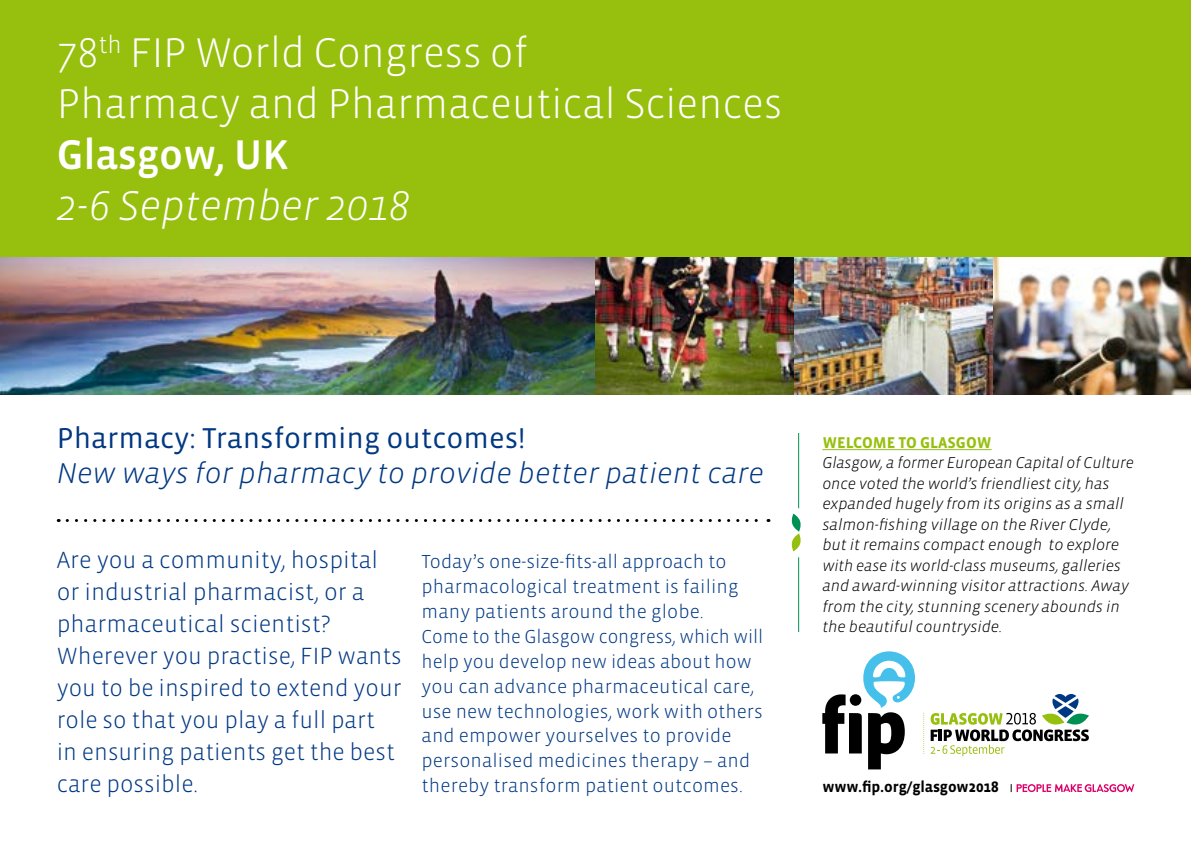
<style>
.page{position:relative;width:1191px;height:842px;background:#fff}
.page>*{position:absolute;margin:0;border:0;box-sizing:border-box;transform-origin:0 0}
.t1{font:300 42.4px/51px "Vista Sans OT";letter-spacing:-.005em;color:#fff}
.t2{font:italic 300 42.4px "Vista Sans OT";letter-spacing:-.005em;color:#fff}
.t3{font:500 42.4px "Vista Sans OT";letter-spacing:-.005em;color:#fff}
.t4{font:italic 300 29.4px "Vista Sans OT";color:#003882}
.t5{font:29.4px "Vista Sans OT";color:#003882}
.t6{font:300 24px/32px "Vista Sans OT";color:#003884}
.t7{font:300 19.2px/24.8px "Vista Sans OT";letter-spacing:.005em;color:#003884}
.t8{font:italic 300 16px/20.4px "Vista Sans OT";letter-spacing:-.01em;color:#000}
.t9{font:700 16px "Vista Sans OT";letter-spacing:-.005em;color:#97bf0d}
.t10{font:700 15.6px "Vista Sans OT";letter-spacing:-.01em;color:#000}
</style>
<div class="page">
<div style="left:0;top:0;width:1191px;height:258px;background:#97bf0d"></div>
<img style="left:0;top:258px;width:595px;height:136px">
<img style="left:992px;top:258px;width:199px;height:136px">
<img style="left:794px;top:258px;width:198px;height:136px">
<img style="left:595px;top:258px;width:199px;height:136px">
<svg style="left:67px;top:519px;width:702px;height:3px"></svg>
<hr style="left:822px;top:449px;width:169px;height:1px;background:#97bf0d">
<hr style="left:798px;top:433px;width:1px;height:75px;background:#009054">
<hr style="left:798px;top:557px;width:1px;height:75px;background:#009054">
<svg style="left:791px;top:514px;width:10px;height:37px"></svg>
<svg style="left:822px;top:651px;width:93px;height:118px"></svg>
<svg style="left:923px;top:713px;width:1px;height:41px"></svg>
<svg style="left:930px;top:694px;width:159px;height:62px"></svg>
<svg style="left:1010px;top:784px;width:124px;height:8px"></svg>
<h1 class="t1" style="left:57px;top:28px;width:727px">78<sup>th</sup> FIP World Congress of<br>Pharmacy and Pharmaceutical Sciences</h1>
<h1 class="t3" style="left:57px;top:133px;width:234px">Glasgow, UK</h1>
<h1 class="t2" style="left:57px;top:184px;width:355px">2-6 September 2018</h1>
<h2 class="t5" style="left:57px;top:423px;width:470px">Pharmacy: Transforming outcomes!</h2>
<h2 class="t4" style="left:57px;top:458px;width:708px">New ways for pharmacy to provide better patient care</h2>
<h3 class="t6" style="left:57px;top:544px;width:347px">Are you a community, hospital or industrial pharmacist, or a pharmaceutical scientist?<br>Wherever you practise, FIP wants you to be inspired to extend your role so that you play a full part<br>in ensuring patients get the best care possible.</h3>
<p class="t7" style="left:421px;top:550px;width:343px">Today’s one-size-fits-all approach to pharmacological treatment is failing many patients around the globe.<br>Come to the Glasgow congress, which will help you develop new ideas about how you can advance pharmaceutical care, use new technologies, work with others and empower yourselves to provide personalised medicines therapy – and thereby transform patient outcomes.</p>
<p class="t9" style="left:822px;top:434px;width:171px">WELCOME TO GLASGOW</p>
<p class="t8" style="left:822px;top:453px;width:313px">Glasgow, a former European Capital of Culture once voted the world’s friendliest city, has expanded hugely from its origins as a small salmon-fishing village on the River Clyde, but it remains compact enough to explore with ease its world-class museums, galleries and award-winning visitor attractions. Away from the city, stunning scenery abounds in the beautiful countryside.</p>
<p class="t10" style="left:822px;top:779px;width:178px">www.fip.org/glasgow2018</p>
</div>
